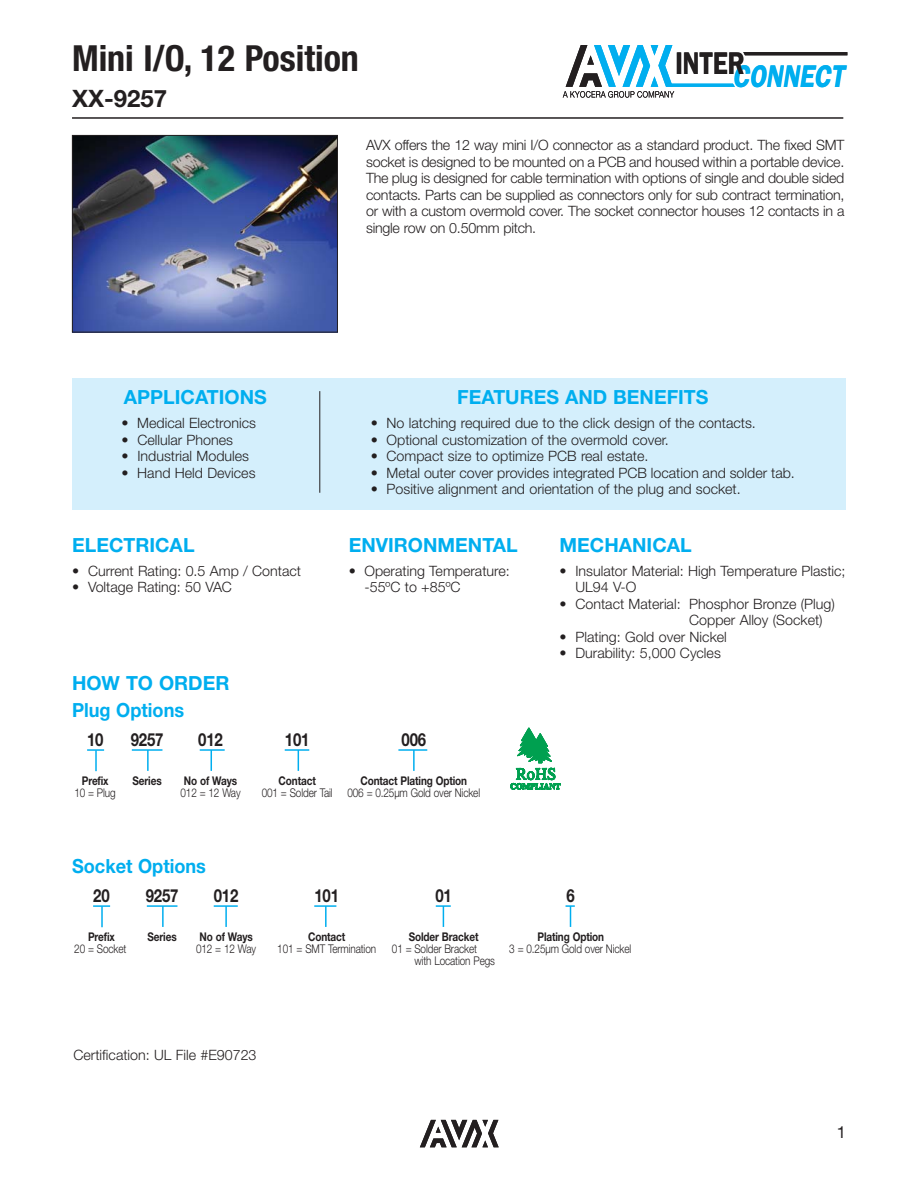
<style>
.page{position:relative;width:918px;height:1188px;background:#fff}
.page>*{position:absolute;margin:0;border:0;box-sizing:border-box;transform-origin:0 0}
.t1{font:700 condensed 36px "Helvetica Neue LT Std";color:#231f20}
.t2{font:italic 600 31.5px "Franklin Gothic";color:#00aeef;scale:.8 1}
.t3{font:600 31.5px "Franklin Gothic";color:#231f20;scale:.8 1}
.t4{font:700 24px "Helvetica Neue LT Std";color:#231f20}
.t5{font:700 19.5px "Helvetica Neue LT Std";color:#00aeef}
.t6{font:700 19.5px "Helvetica Neue";color:#00aeef;scale:.93 1}
.t7{font:700 19.5px "Helvetica Neue";color:#00aeef}
.t8{font:700 18px "Helvetica Neue";letter-spacing:-.01em;color:#231f20;scale:.83 1}
.t9{font:16.5px "Helvetica Neue";color:#231f20}
.t10{font:300 14.25px/16.5px "Helvetica Neue";color:#231f20;text-align:justify}
.t11{font:300 14.25px/16.5px "Helvetica Neue LT Std";color:#231f20}
.t12{font:300 12px/12px "Helvetica Neue";letter-spacing:-.01em;color:#231f20;scale:.83 1}
.t13{font:700 12px "Helvetica Neue";letter-spacing:-.01em;color:#231f20;scale:.83 1}
</style>
<div class="page">
<svg style="left:420px;top:1120px;width:79px;height:27px"></svg>
<svg style="left:743px;top:52px;width:104px;height:3px"></svg>
<svg style="left:563px;top:45px;width:172px;height:53px"></svg>
<hr style="left:72px;top:117px;width:771px;height:2px;background:#231f20">
<img style="left:74px;top:137px;width:262px;height:193px">
<div style="left:72px;top:135px;width:266px;height:197px;border:1px solid #231f20"></div>
<div style="left:72px;top:379px;width:774px;height:131px;background:#d4effc"></div>
<hr style="left:319px;top:391px;width:1px;height:102px;background:#231f20">
<svg style="left:510px;top:727px;width:51px;height:63px"></svg>
<svg style="left:87px;top:749px;width:17px;height:2px"></svg>
<hr style="left:95px;top:750px;width:2px;height:21px;background:#00aeef">
<hr style="left:132px;top:749px;width:30px;height:2px;background:#00aeef">
<hr style="left:147px;top:750px;width:2px;height:21px;background:#00aeef">
<hr style="left:200px;top:749px;width:25px;height:2px;background:#00aeef">
<svg style="left:211px;top:751px;width:1px;height:20px"></svg>
<hr style="left:285px;top:749px;width:24px;height:2px;background:#00aeef">
<svg style="left:298px;top:751px;width:1px;height:20px"></svg>
<hr style="left:398px;top:749px;width:29px;height:2px;background:#00aeef">
<hr style="left:413px;top:750px;width:2px;height:21px;background:#00aeef">
<svg style="left:93px;top:905px;width:17px;height:2px"></svg>
<hr style="left:101px;top:906px;width:2px;height:21px;background:#00aeef">
<hr style="left:147px;top:905px;width:30px;height:2px;background:#00aeef">
<hr style="left:162px;top:906px;width:2px;height:21px;background:#00aeef">
<hr style="left:214px;top:905px;width:24px;height:2px;background:#00aeef">
<hr style="left:225px;top:906px;width:2px;height:21px;background:#00aeef">
<hr style="left:314px;top:905px;width:22px;height:2px;background:#00aeef">
<hr style="left:325px;top:906px;width:2px;height:21px;background:#00aeef">
<svg style="left:436px;top:905px;width:15px;height:22px"></svg>
<svg style="left:566px;top:905px;width:9px;height:22px"></svg>
<h1 class="t1" style="left:72px;top:37px;width:288px">Mini I/O, 12 Position</h1>
<h2 class="t3" style="left:675px;top:52px;width:88px">INTER</h2>
<h3 class="t4" style="left:72px;top:84px;width:97px">XX-9257</h3>
<p class="t10" style="left:366px;top:138px;width:480px">AVX offers the 12 way mini I/O connector as a standard product. The fixed SMT socket is designed to be mounted on a PCB and housed within a portable device.<br>The plug is designed for cable termination with options of single and double sided contacts. Parts can be supplied as connectors only for sub contract termination, or with a custom overmold cover. The socket connector houses 12 contacts in a single row on 0.50mm pitch.</p>
<h2 class="t2" style="left:732px;top:65px;width:141px">CONNECT</h2>
<h3 class="t5" style="left:124px;top:386px;width:144px">APPLICATIONS</h3>
<p class="t10" style="left:122px;top:416px;width:136px">• Medical Electronics</p>
<p class="t10" style="left:122px;top:433px;width:113px">• Cellular Phones</p>
<p class="t10" style="left:122px;top:449px;width:129px">• Industrial Modules</p>
<p class="t10" style="left:122px;top:466px;width:136px">• Hand Held Devices</p>
<h3 class="t5" style="left:457px;top:386px;width:253px">FEATURES AND BENEFITS</h3>
<p class="t10" style="left:371px;top:416px;width:387px">• No latching required due to the click design of the contacts.</p>
<p class="t10" style="left:371px;top:433px;width:300px">• Optional customization of the overmold cover.</p>
<p class="t10" style="left:371px;top:449px;width:279px">• Compact size to optimize PCB real estate.</p>
<p class="t10" style="left:371px;top:466px;width:426px">• Metal outer cover provides integrated PCB location and solder tab.</p>
<p class="t10" style="left:371px;top:482px;width:371px">• Positive alignment and orientation of the plug and socket.</p>
<h3 class="t5" style="left:72px;top:534px;width:124px">ELECTRICAL</h3>
<p class="t11" style="left:72px;top:564px;width:230px">• Current Rating: 0.5 Amp / Contact</p>
<p class="t11" style="left:72px;top:581px;width:161px">• Voltage Rating: 50 VAC</p>
<h3 class="t5" style="left:349px;top:534px;width:170px">ENVIRONMENTAL</h3>
<p class="t11" style="left:365px;top:564px;width:147px;text-indent:-16px">• Operating Temperature: -55ºC to +85ºC</p>
<h3 class="t7" style="left:72px;top:676px;width:159px">HOW TO ORDER</h3>
<h3 class="t6" style="left:72px;top:703px;width:122px">Plug Options</h3>
<p class="t8" style="left:87px;top:733px;width:21px">10</p>
<p class="t13" style="left:82px;top:776px;width:34px">Prefix</p>
<p class="t12" style="left:74px;top:788px;width:51px">10 = Plug</p>
<p class="t8" style="left:131px;top:733px;width:41px">9257</p>
<p class="t13" style="left:133px;top:776px;width:37px">Series</p>
<p class="t8" style="left:198px;top:733px;width:31px">012</p>
<p class="t13" style="left:184px;top:776px;width:66px">No of Ways</p>
<p class="t12" style="left:180px;top:788px;width:74px">012 = 12 Way</p>
<p class="t8" style="left:285px;top:733px;width:31px">101</p>
<p class="t13" style="left:279px;top:776px;width:46px">Contact</p>
<p class="t12" style="left:262px;top:788px;width:87px">001 = Solder Tail</p>
<p class="t8" style="left:402px;top:733px;width:31px">006</p>
<p class="t13" style="left:361px;top:776px;width:130px">Contact Plating Option</p>
<p class="t12" style="left:347px;top:788px;width:161px">006 = 0.25μm Gold over Nickel</p>
<h3 class="t5" style="left:560px;top:534px;width:134px">MECHANICAL</h3>
<p class="t11" style="left:575px;top:564px;width:272px;text-indent:-16px">• Insulator Material: High Temperature Plastic;<br>UL94 V-O</p>
<p class="t11" style="left:689px;top:597px;width:147px;text-indent:-130px">• Contact Material: Phosphor Bronze (Plug)<br>Copper Alloy (Socket)</p>
<p class="t11" style="left:560px;top:630px;width:169px">• Plating: Gold over Nickel</p>
<p class="t11" style="left:560px;top:647px;width:163px">• Durability: 5,000 Cycles</p>
<h3 class="t6" style="left:72px;top:859px;width:146px">Socket Options</h3>
<p class="t8" style="left:93px;top:889px;width:21px">20</p>
<p class="t13" style="left:88px;top:933px;width:34px">Prefix</p>
<p class="t12" style="left:74px;top:944px;width:64px">20 = Socket</p>
<p class="t8" style="left:146px;top:889px;width:41px">9257</p>
<p class="t13" style="left:148px;top:932px;width:37px">Series</p>
<p class="t8" style="left:214px;top:889px;width:31px">012</p>
<p class="t13" style="left:199px;top:932px;width:66px">No of Ways</p>
<p class="t12" style="left:196px;top:944px;width:74px">012 = 12 Way</p>
<p class="t8" style="left:314px;top:889px;width:31px">101</p>
<p class="t13" style="left:308px;top:932px;width:46px">Contact</p>
<p class="t12" style="left:277px;top:944px;width:121px">101 = SMT Termination</p>
<p class="t8" style="left:435px;top:889px;width:21px">01</p>
<p class="t13" style="left:409px;top:932px;width:86px">Solder Bracket</p>
<p class="t12" style="left:414px;top:944px;width:99px;text-indent:-23px">01 = Solder Bracket with Location Pegs</p>
<p class="t8" style="left:567px;top:889px;width:12px">6</p>
<p class="t13" style="left:537px;top:932px;width:82px">Plating Option</p>
<p class="t12" style="left:509px;top:944px;width:149px">3 = 0.25μm Gold over Nickel</p>
<p class="t11" style="left:74px;top:1048px;width:184px">Certification: UL File #E90723</p>
<p class="t9" style="left:837px;top:1126px;width:11px">1</p>
</div>
